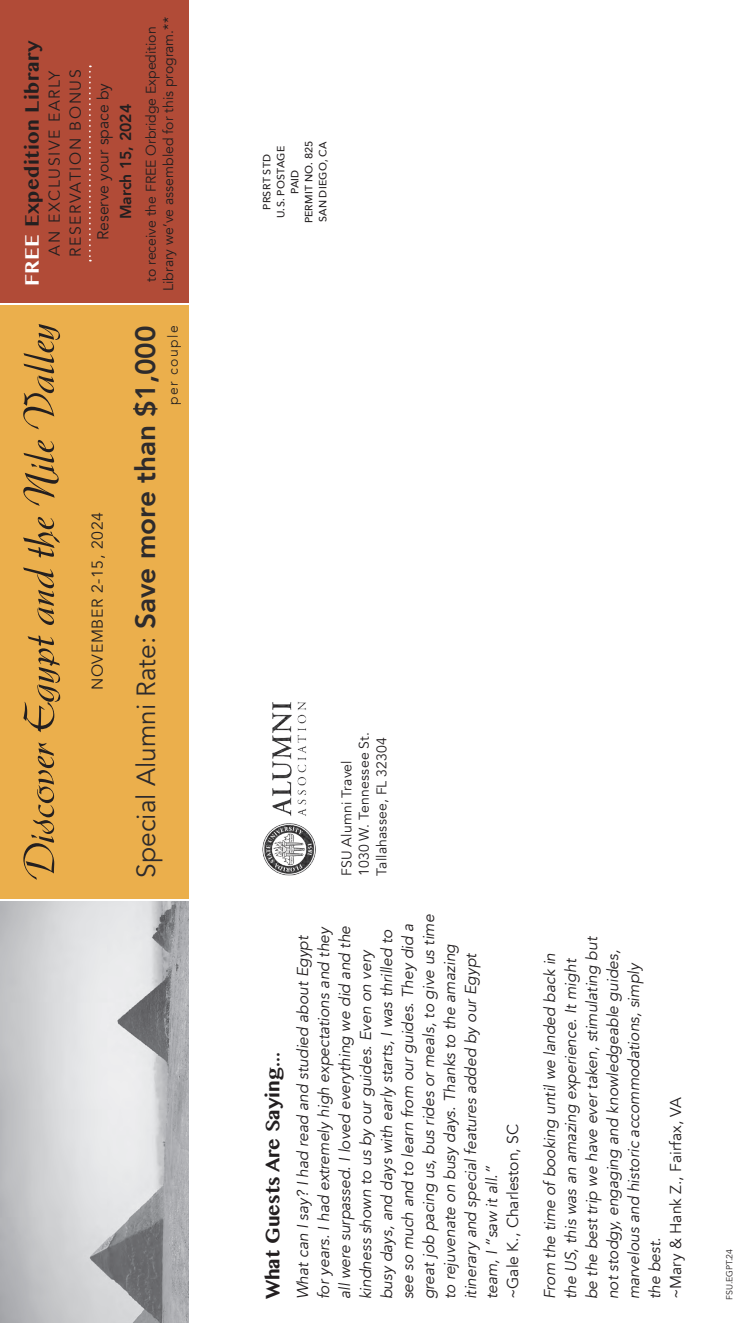
<style>
.page{position:relative;width:756px;height:1323px;background:#fff}
.page>*{position:absolute;margin:0;border:0;box-sizing:border-box;transform-origin:0 0}
.t1{font:26.25px "Avenir";color:#2e2b2c}
.Heading{font:700 22.75px "Khmer MN";color:#231f20}
.Description{font:700 22.75px "Khmer MN";letter-spacing:.02em;color:#231f20}
.t2{font:italic 15.75px/21px "Avenir";color:#231f20}
.t3{font:15.75px/22.8px "Avenir";color:#231f20;text-align:center}
.t4{font:15.75px/21px "Avenir";letter-spacing:.1em;color:#231f20}
.t5{font:15.75px "Avenir";letter-spacing:.04em;color:#231f20}
.t6{font:14px/17.5px "Avenir";color:#231f20;text-align:center}
.t7{font:300 14px "Avenir";letter-spacing:.1em;color:#231f20}
.t8{font:500 10.5px "Avenir Next";letter-spacing:.025em;color:#231f20}
.Product_Code{font:8.75px "Avenir";color:#231f20}
.s1{color:#fff}
.s2{font-weight:800}
.s3{font-weight:800;font-size:28px}
</style>
<div class="page">
<div style="left:0;top:305px;width:188px;height:593px;background:#ebaf4c"></div>
<div style="left:0;top:0;width:188px;height:302px;background:#b14b37"></div>
<svg style="left:23px;top:324px;width:37px;height:556px"></svg>
<svg style="left:89px;top:66px;width:2px;height:196px"></svg>
<img style="left:0;top:901px;width:188px;height:422px">
<img style="left:262px;top:702px;width:54px;height:174px">
<p class="Description" style="left:18px;top:286px;width:248px;rotate:-90deg"><span class="s1">FREE</span> Expedition Library</p>
<p class="t4" style="left:44px;top:257px;width:189px;rotate:-90deg">AN EXCLUSIVE EARLY<br>RESERVATION BONUS</p>
<p class="t3" style="left:92px;top:240px;width:159px;rotate:-90deg">Reserve your space by<br><span class="s2">March 15, 2024</span></p>
<p class="t6" style="left:142px;top:291px;width:275px;rotate:-90deg">to receive the FREE Orbridge Expedition<br>Library we’ve assembled for this program.**</p>
<p class="t5" style="left:88px;top:690px;width:179px;rotate:-90deg">NOVEMBER 2-15, 2024</p>
<h1 class="t1" style="left:130px;top:878px;width:554px;rotate:-90deg">Special Alumni Rate: <span class="s3">Save more than $1,000</span></h1>
<p class="t7" style="left:165px;top:405px;width:81px;rotate:-90deg">per couple</p>
<p class="t8" style="left:300px;top:223px;width:85px;rotate:-90deg">PERMIT NO. 825</p>
<p class="t8" style="left:314px;top:222px;width:82px;rotate:-90deg">SAN DIEGO, CA</p>
<p class="t8" style="left:258px;top:210px;width:57px;rotate:-90deg">PRSRT STD</p>
<p class="t8" style="left:272px;top:218px;width:74px;rotate:-90deg">U.S. POSTAGE</p>
<p class="t8" style="left:286px;top:194px;width:26px;rotate:-90deg">PAID</p>
<p class="t6" style="left:356px;top:876px;width:145px;rotate:-90deg">1030 W. Tennessee St.</p>
<p class="t6" style="left:373px;top:876px;width:140px;rotate:-90deg">Tallahassee, FL 32304</p>
<p class="t6" style="left:338px;top:876px;width:117px;rotate:-90deg">FSU Alumni Travel</p>
<p class="Heading" style="left:258px;top:1299px;width:249px;rotate:-90deg">What Guests Are Saying...</p>
<p class="t2" style="left:293px;top:1299px;width:386px;rotate:-90deg">What can I say? I had read and studied about Egypt for years. I had extremely high expectations and they all were surpassed. I loved everything we did and the kindness shown to us by our guides. Even on very busy days, and days with early starts, I was thrilled to see so much and to learn from our guides. They did a great job pacing us, bus rides or meals, to give us time to rejuvenate on busy days. Thanks to the amazing itinerary and special features added by our Egypt team, I “saw it all.”</p>
<p class="t3" style="left:502px;top:1299px;width:177px;rotate:-90deg">~Gale K., Charleston, SC</p>
<p class="t2" style="left:539px;top:1299px;width:364px;rotate:-90deg">From the time of booking until we landed back in the US, this was an amazing experience. It might be the best trip we have ever taken, stimulating but not stodgy, engaging and knowledgeable guides, marvelous and historic accommodations, simply the best.</p>
<p class="t3" style="left:665px;top:1299px;width:204px;rotate:-90deg">~Mary &amp; Hank Z., Fairfax, VA</p>
<p class="Product_Code" style="left:724px;top:1300px;width:53px;rotate:-90deg">FSU.EGPT.24</p>
</div>
